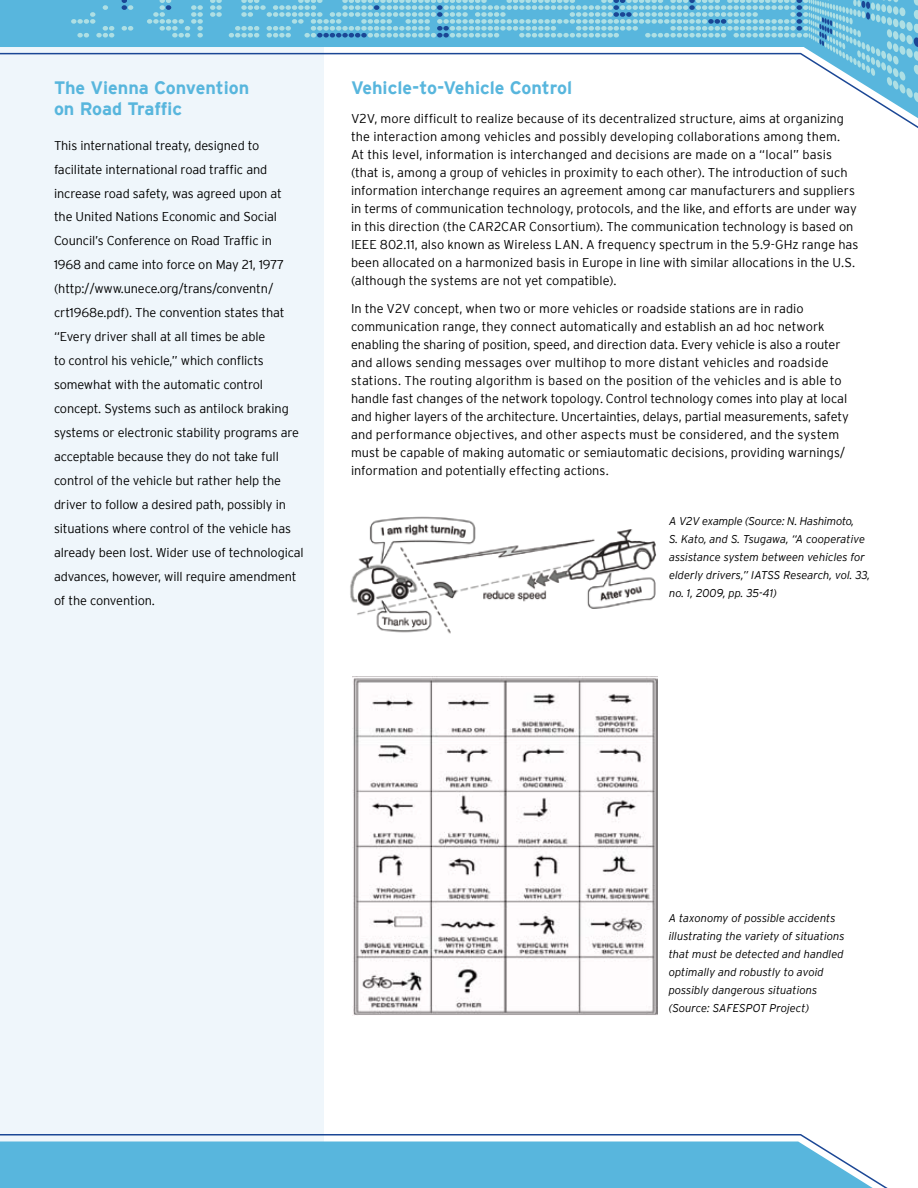
<style>
.page{position:relative;width:918px;height:1188px;background:#fff}
.page>*{position:absolute;margin:0;border:0;box-sizing:border-box;transform-origin:0 0}
.t1{font:700 18px/21px "Interstate";color:#58b6dd}
.t2{font:300 12.75px/24px "Interstate";letter-spacing:-.005em;color:#000}
.t3{font:italic 300 11.25px/18px "Interstate";color:#000}
</style>
<div class="page">
<div style="left:0;top:138px;width:324px;height:995px;background:#eff6fb"></div>
<img style="left:352px;top:677px;width:305px;height:338px">
<img style="left:350px;top:516px;width:307px;height:118px">
<svg style="left:0;top:1133px;width:888px;height:55px"></svg>
<svg style="left:0;top:0;width:229px;height:52px;background:#6dbfe1"></svg>
<svg style="left:210px;top:0;width:12px;height:17px"></svg>
<svg style="left:147px;top:0;width:56px;height:38px;background:#6bbedd"></svg>
<svg style="left:122px;top:0;width:11px;height:10px"></svg>
<svg style="left:122px;top:26px;width:11px;height:5px"></svg>
<svg style="left:71px;top:5px;width:43px;height:33px"></svg>
<svg style="left:229px;top:0;width:689px;height:52px;background:#7bc4df"></svg>
<svg style="left:0;top:52px;width:918px;height:86px"></svg>
<h1 class="t1" style="left:54px;top:77px;width:197px">The Vienna Convention on Road Traffic</h1>
<p class="t2" style="left:54px;top:133px;width:251px">This international treaty, designed to facilitate international road traffic and increase road safety, was agreed upon at the United Nations Economic and Social Council’s Conference on Road Traffic in<br>1968 and came into force on May 21, 1977 (http://www.unece.org/trans/conventn/ crt1968e.pdf). The convention states that “Every driver shall at all times be able<br>to control his vehicle,” which conflicts somewhat with the automatic control concept. Systems such as antilock braking systems or electronic stability programs are acceptable because they do not take full control of the vehicle but rather help the driver to follow a desired path, possibly in situations where control of the vehicle has already been lost. Wider use of technological advances, however, will require amendment of the convention.</p>
<h1 class="t1" style="left:351px;top:77px;width:223px">Vehicle-to-Vehicle Control</h1>
<p class="t2" style="left:351px;top:109px;width:509px;line-height:18px">V2V, more difficult to realize because of its decentralized structure, aims at organizing the interaction among vehicles and possibly developing collaborations among them.<br>At this level, information is interchanged and decisions are made on a “local” basis (that is, among a group of vehicles in proximity to each other). The introduction of such information interchange requires an agreement among car manufacturers and suppliers in terms of communication technology, protocols, and the like, and efforts are under way in this direction (the CAR2CAR Consortium). The communication technology is based on IEEE 802.11, also known as Wireless LAN . A frequency spectrum in the 5.9-GHz range has been allocated on a harmonized basis in Europe in line with similar allocations in the U.S. (although the systems are not yet compatible).</p>
<p class="t2" style="left:351px;top:300px;width:499px;line-height:18px">In the V2V concept, when two or more vehicles or roadside stations are in radio communication range, they connect automatically and establish an ad hoc network enabling the sharing of position, speed, and direction data. Every vehicle is also a router and allows sending messages over multihop to more distant vehicles and roadside stations. The routing algorithm is based on the position of the vehicles and is able to handle fast changes of the network topology. Control technology comes into play at local and higher layers of the architecture. Uncertainties, delays, partial measurements, safety and performance objectives, and other aspects must be considered, and the system must be capable of making automatic or semiautomatic decisions, providing warnings/ information and potentially effecting actions.</p>
<p class="t3" style="left:669px;top:512px;width:203px">A V2V example (Source: N. Hashimoto,<br>S. Kato, and S. Tsugawa, “A cooperative assistance system between vehicles for elderly drivers,” IATSS Research, vol. 33, no. 1, 2009, pp. 35-41)</p>
<p class="t3" style="left:669px;top:909px;width:178px">A taxonomy of possible accidents illustrating the variety of situations that must be detected and handled optimally and robustly to avoid possibly dangerous situations (Source: SAFESPOT Project)</p>
</div>
